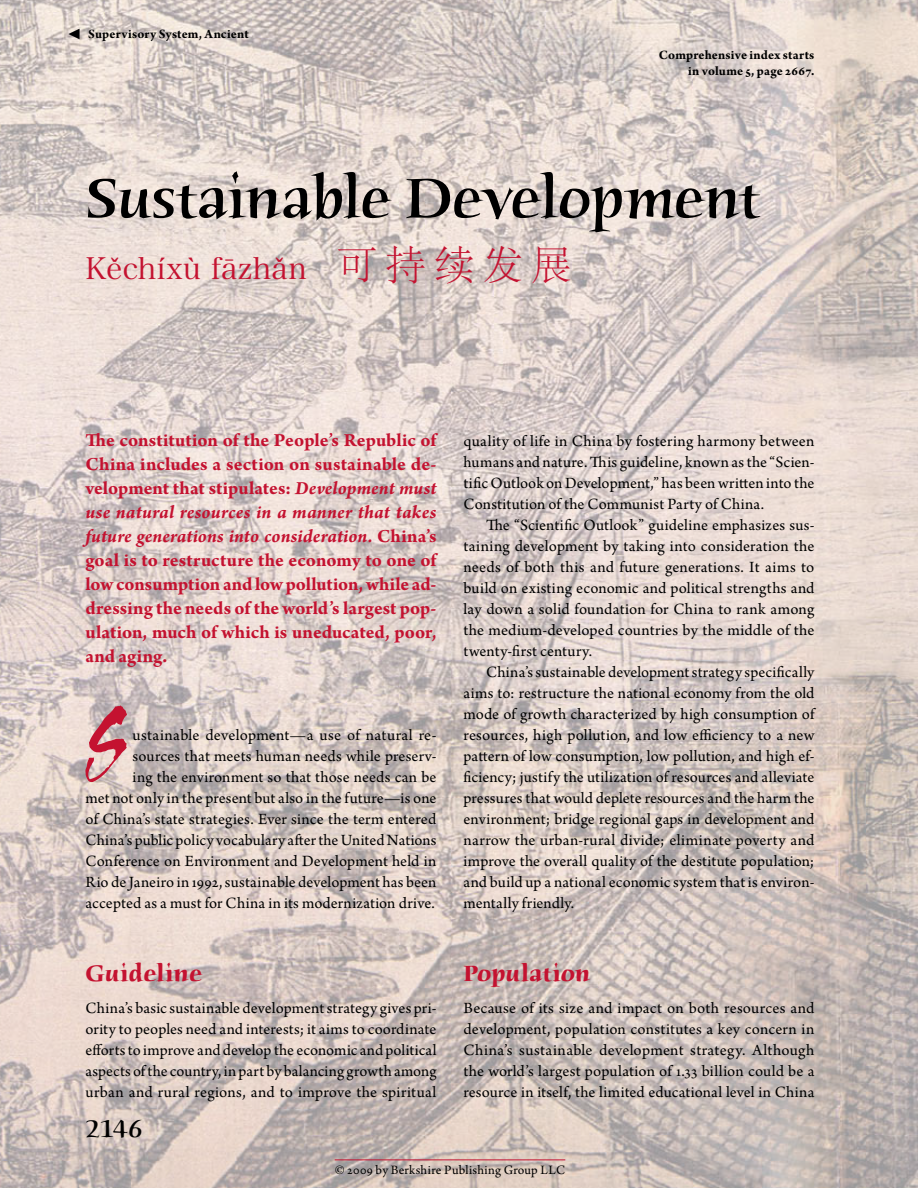
<style>
.page{position:relative;width:918px;height:1188px;background:#fff}
.page>*{position:absolute;margin:0;border:0;box-sizing:border-box;transform-origin:0 0}
.TextDrop{font:114.9px "Tiger Rag Plain";color:#c41230}
.HeadwordTitle{font:500 60px "Humana Serif ITC Std";letter-spacing:-.01em;color:#000}
.HeadwordTranslation{font:30px "Hira Min Pro N W3";letter-spacing:.01em;color:#c41230}
.t1{font:700 30px "Arno Pro";color:#000}
.Folio{font:500 25.5px "Humana Serif ITC Std";color:#000}
.AHead{font:700 24px "Humana Serif ITC Std";color:#c41230}
.Intro{font:700 19.5px/24px "Arno Pro";letter-spacing:.005em;color:#c41230;text-align:justify}
.Text{font:16.5px/21px "Arno Pro";letter-spacing:.01em;color:#000;text-align:justify}
.TextFirst{font:16.5px/21px "Arno Pro";letter-spacing:.01em;color:#000;text-align:justify}
.TextDrop-2{font:16.5px/21px "Arno Pro";letter-spacing:.01em;color:#000;text-align:right}
.IndexReference{font:700 13.5px/16.5px "Arno Pro";letter-spacing:.01em;color:#000;text-align:right}
.PDFCopyright{font:13.5px "Arno Pro";letter-spacing:.02em;color:#000}
.s1{font-family:"Adobe Song Std";font-weight:300;font-size:40.5px}
.s2{font-style:italic}
</style>
<div class="page">
<img style="left:0;top:0;width:918px;height:1188px">
<hr style="left:335px;top:1160px;width:230px;height:1px;background:#c41230">
<p class="t1" style="left:68px;top:14px;width:15px">◀</p>
<p class="IndexReference" style="left:88px;top:26px;width:162px">Supervisory System, Ancient</p>
<p class="IndexReference" style="left:659px;top:47px;width:157px">Comprehensive index starts in volume 5, page 2667.</p>
<p class="HeadwordTitle" style="left:86px;top:163px;width:676px">Sustainable Development</p>
<p class="HeadwordTranslation" style="left:86px;top:243px;width:488px">Kěchíxù fāzhǎn <span class="s1">可持续发展</span></p>
<p class="Intro" style="left:86px;top:429px;width:353px">The constitution of the People’s Republic of China includes a section on sustainable de&shy;velopment that stipulates: <span class="s2">Development must use natural resources in a manner that takes future generations into consideration.</span> China’s goal is to restructure the economy to one of low consumption and low pollution, while ad&shy;dressing the needs of the world’s largest pop&shy;ulation, much of which is uneducated, poor, and aging.</p>
<p class="TextDrop" style="left:83px;top:675px;width:46px">S</p>
<p class="TextDrop-2" style="left:86px;top:725px;width:353px">ustainable development—-a use of natural re&shy;sources that meets human needs while preserv-<br>ing the environment so that those needs can be<br>met not only in the present but also in the future—is one of China’s state strategies. Ever since the term entered China’s public policy vocabulary after the United Nations Conference on Environment and Development held in Rio de Janeiro in 1992, sustainable development has been accepted as a must for China in its modernization drive.</p>
<p class="AHead" style="left:86px;top:959px;width:119px">Guideline</p>
<p class="TextFirst" style="left:86px;top:998px;width:353px">China’s basic sustainable development strategy gives pri&shy;ority to peoples need and interests; it aims to coordinate efforts to improve and develop the economic and political aspects of the country, in part by balancing growth among urban and rural regions, and to improve the spiritual</p>
<p class="Folio" style="left:86px;top:1114px;width:59px">2146</p>
<p class="TextFirst" style="left:464px;top:431px;width:353px">quality of life in China by fostering harmony between humans and nature. This guideline, known as the “Scien&shy;tific Outlook on Development,” has been written into the Constitution of the Communist Party of China.</p>
<p class="Text" style="left:464px;top:515px;width:353px;text-indent:22px">The “Scientific Outlook” guideline emphasizes sus&shy;taining development by taking into consideration the needs of both this and future generations. It aims to build on existing economic and political strengths and lay down a solid foundation for China to rank among the medium--developed countries by the middle of the twenty-first century.</p>
<p class="Text" style="left:464px;top:662px;width:353px;text-indent:22px">China’s sustainable development strategy specifically aims to: restructure the national economy from the old mode of growth characterized by high consumption of resources, high pollution, and low efficiency to a new pattern of low consumption, low pollution, and high ef&shy;ficiency; justify the utilization of resources and alleviate pressures that would deplete resources and the harm the environment; bridge regional gaps in development and narrow the urban--rural divide; eliminate poverty and improve the overall quality of the destitute population; and build up a national economic system that is environ&shy;mentally friendly.</p>
<p class="AHead" style="left:464px;top:959px;width:128px">Population</p>
<p class="TextFirst" style="left:464px;top:998px;width:353px">Because of its size and impact on both resources and development, population constitutes a key concern in China’s sustainable development strategy. Although the world’s largest population of 1.33 billion could be a resource in itself, the limited educational level in China</p>
<p class="PDFCopyright" style="left:335px;top:1162px;width:232px">© 2009 by Berkshire Publishing Group LLC</p>
</div>
